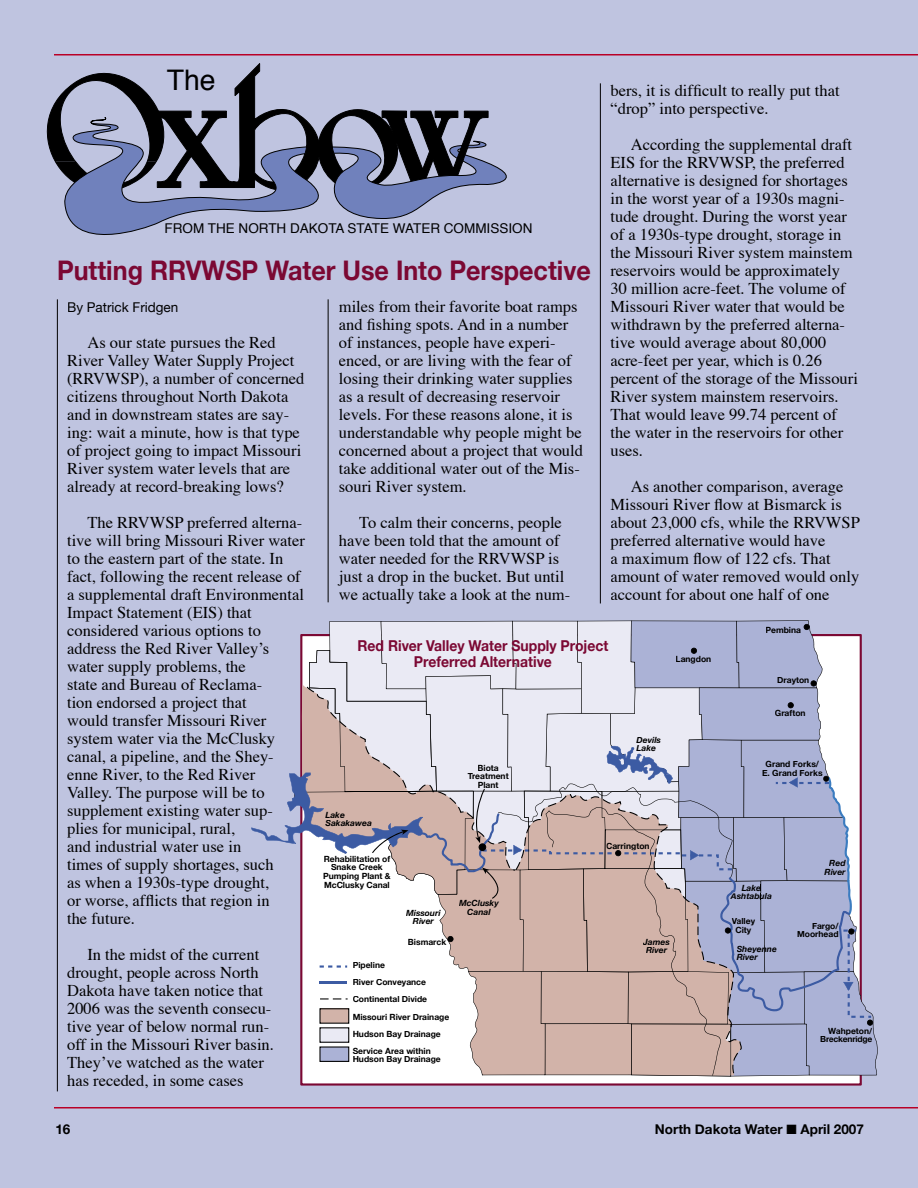
<style>
.page{position:relative;width:918px;height:1188px;background:#bfc4e0}
.page>*{position:absolute;margin:0;border:0;box-sizing:border-box;transform-origin:0 0}
.t1{font:28.35px "Helvetica";color:#000}
.t2{font:700 27px "Helvetica Neue";color:#7b0833;scale:.93 1}
.t3{font:16.5px/18px "Times";color:#000}
.t4{font:700 15px/16.5px "Helvetica Neue";color:#7b0833;text-align:center;scale:.93 1}
.heads{font:13.5px "Helvetica";color:#000}
.t5{font:700 13.5px "Helvetica Neue";color:#000}
.t6{font:13.5px "Helvetica Neue";color:#000}
.t7{font:700 8.55px/8.6px "Helvetica Neue";color:#000;text-align:center}
.t8{font:italic 700 8.55px/8.6px "Helvetica Neue";color:#000;text-align:center}
.t9{font:700 8.55px/8.6px "Helvetica Neue";letter-spacing:-.025em;color:#000;text-align:right}
</style>
<div class="page">
<svg style="left:46px;top:62px;width:462px;height:174px;background:#8a90ac"></svg>
<hr style="left:54px;top:54px;width:864px;height:1px;background:#b90027">
<hr style="left:54px;top:1107px;width:864px;height:1px;background:#b90027">
<hr style="left:600px;top:83px;width:1px;height:520px;background:#000">
<hr style="left:328px;top:299px;width:1px;height:303px;background:#000">
<hr style="left:57px;top:299px;width:1px;height:792px;background:#000">
<svg style="left:300px;top:1076px;width:562px;height:10px"></svg>
<svg style="left:251px;top:620px;width:627px;height:456px;background:#cac4d0"></svg>
<p class="t1" style="left:167px;top:61px;width:50px">The</p>
<p class="t3" style="left:610px;top:82px;width:231px">bers, it is difficult to really put that “drop” into perspective.</p>
<p class="t3" style="left:610px;top:136px;width:249px;text-indent:20px">According the supplemental draft EIS for the RRVWSP, the preferred alternative is designed for shortages in the worst year of a 1930s magni&shy;tude drought. During the worst year of a 1930s-type drought, storage in the Missouri River system mainstem reservoirs would be approximately 30 million acre-feet. The volume of Missouri River water that would be withdrawn by the preferred alterna&shy;tive would average about 80,000 acre-feet per year, which is 0.26 percent of the storage of the Missouri River system mainstem reservoirs.<br>That would leave 99.74 percent of the water in the reservoirs for other uses.</p>
<p class="t3" style="left:610px;top:478px;width:251px;text-indent:20px">As another comparison, average<br>Missouri River flow at Bismarck is about 23,000 cfs, while the RRVWSP preferred alternative would have<br>a maximum flow of 122 cfs. That amount of water removed would only account for about one half of one</p>
<p class="heads" style="left:165px;top:220px;width:369px">FROM THE NORTH DAKOTA STATE WATER COMMISSION</p>
<p class="t2" style="left:57px;top:254px;width:576px">Putting RRVWSP Water Use Into Perspective</p>
<p class="t6" style="left:67px;top:299px;width:113px">By Patrick Fridgen</p>
<p class="t3" style="left:67px;top:335px;width:239px;text-indent:20px">As our state pursues the Red River Valley Water Supply Project (RRVWSP), a number of concerned citizens throughout North Dakota and in downstream states are say&shy;ing: wait a minute, how is that type of project going to impact Missouri River system water levels that are already at record-breaking lows?</p>
<p class="t3" style="left:67px;top:515px;width:239px;text-indent:20px">The RRVWSP preferred alterna&shy;tive will bring Missouri River water to the eastern part of the state. In fact, following the recent release of a supplemental draft Environmental<br>Impact Statement (EIS) that considered various options to address the Red River Valleyʼs water supply problems, the<br>state and Bureau of Reclama-<br>tion endorsed a project that<br>would transfer Missouri River system water via the McClusky canal, a pipeline, and the Shey&shy;enne River, to the Red River<br>Valley. The purpose will be to supplement existing water sup&shy;plies for municipal, rural,<br>and industrial water use in<br>times of supply shortages, such<br>as when a 1930s-type drought,<br>or worse, afflicts that region in<br>the future.</p>
<p class="t3" style="left:67px;top:947px;width:208px;text-indent:20px">In the midst of the current drought, people across North<br>Dakota have taken notice that<br>2006 was the seventh consecu&shy;tive year of below normal run&shy;off in the Missouri River basin.<br>Theyʼve watched as the water has receded, in some cases</p>
<p class="t3" style="left:339px;top:298px;width:246px">miles from their favorite boat ramps and fishing spots. And in a number of instances, people have experi&shy;enced, or are living with the fear of losing their drinking water supplies as a result of decreasing reservoir levels. For these reasons alone, it is understandable why people might be concerned about a project that would take additional water out of the Mis&shy;souri River system.</p>
<p class="t3" style="left:339px;top:514px;width:233px;text-indent:20px">To calm their concerns, people have been told that the amount of water needed for the RRVWSP is just a drop in the bucket. But until we actually take a look at the num-</p>
<p class="t7" style="left:765px;top:625px;width:37px">Pembina</p>
<p class="t4" style="left:358px;top:637px;width:271px">Red River Valley Water Supply Project<br>Preferred Alternative</p>
<p class="t7" style="left:676px;top:654px;width:37px">Langdon</p>
<p class="t7" style="left:777px;top:675px;width:34px">Drayton</p>
<p class="t7" style="left:775px;top:709px;width:32px">Grafton</p>
<p class="t8" style="left:637px;top:735px;width:26px;text-align:left">Devils<br>Lake</p>
<p class="t7" style="left:762px;top:759px;width:62px">Grand Forks/<br>E. Grand Forks</p>
<p class="t7" style="left:468px;top:763px;width:43px">Biota<br>Treatment<br>Plant</p>
<p class="t8" style="left:326px;top:810px;width:48px;text-align:left">Lake<br>Sakakawea</p>
<p class="t7" style="left:323px;top:854px;width:69px">Rehabilitation of<br>Snake Creek<br>Pumping Plant &amp;<br>McClusky Canal</p>
<p class="t7" style="left:606px;top:841px;width:45px">Carrington</p>
<p class="t8" style="left:825px;top:859px;width:22px">Red<br>River</p>
<p class="t8" style="left:731px;top:883px;width:43px">Lake<br>Ashtabula</p>
<p class="t8" style="left:459px;top:899px;width:41px">McClusky<br>Canal</p>
<p class="t8" style="left:406px;top:908px;width:36px">Missouri<br>River</p>
<p class="t7" style="left:732px;top:917px;width:25px">Valley<br>City</p>
<p class="t7" style="left:797px;top:921px;width:43px;text-align:right">Fargo/<br>Moorhead</p>
<p class="t8" style="left:643px;top:937px;width:28px">James<br>River</p>
<p class="t7" style="left:408px;top:938px;width:40px">Bismarck</p>
<p class="t7" style="left:353px;top:957px;width:98px;line-height:17.1px;text-align:left">Pipeline<br>River Conveyance<br>Continental Divide<br>Missouri River Drainage<br>Hudson Bay Drainage<br>Service Area within</p>
<p class="t7" style="left:353px;top:1055px;width:90px">Hudson Bay Drainage</p>
<p class="t8" style="left:737px;top:944px;width:42px;text-align:left">Sheyenne<br>River</p>
<p class="t9" style="left:820px;top:1026px;width:54px">Wahpeton/<br>Breckenridge</p>
<p class="t5" style="left:55px;top:1121px;width:17px">16</p>
<p class="t5" style="left:655px;top:1121px;width:211px">North Dakota Water ■ April 2007</p>
</div>
